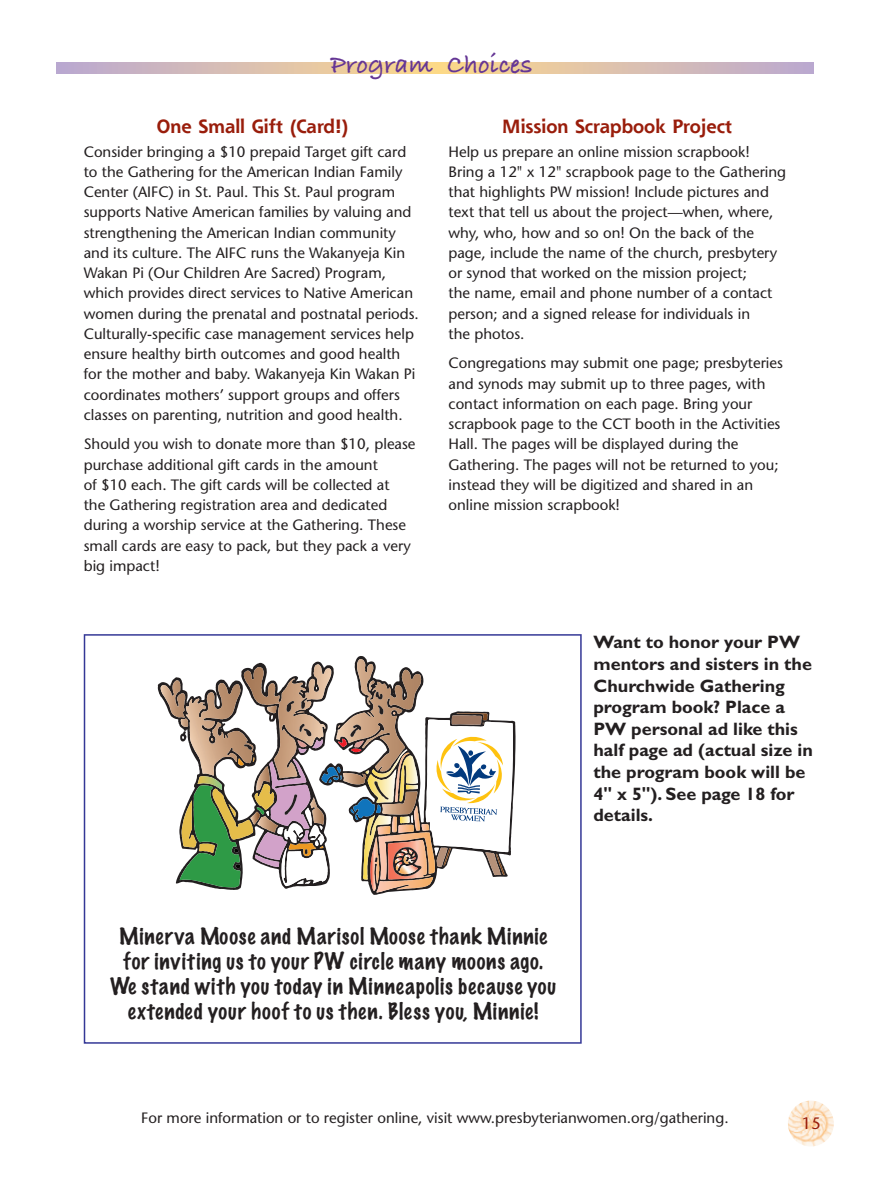
<style>
.page{position:relative;width:870px;height:1180px;background:#fff}
.page>*{position:absolute;margin:0;border:0;box-sizing:border-box;transform-origin:0 0}
.t1{font:27px "Bradley Hand ITCTT Bold";color:#653695}
.t2{font:100 21px/25.2px "Marker Felt";letter-spacing:.04em;color:#231f20;text-align:center}
.t3{font:700 18.75px "Shannon";color:#991d0b}
.t4{font:700 18px/21.6px "Gill Sans";color:#231f20}
.t5{font:16.5px "Stone Sans";color:#991d0b}
.t6{font:15px/20.2px "Stone Sans";color:#231f20}
</style>
<div class="page">
<svg style="left:57px;top:63px;width:756px;height:11px;background:#dbc0ae"></svg>
<img style="left:787px;top:1100px;width:46px;height:46px;border-radius:23px">
<svg style="left:84px;top:634px;width:497px;height:410px"></svg>
<div style="left:115px;top:647px;width:440px;height:266px;background:#fff"></div>
<img style="left:357px;top:659px;width:17px;height:3px">
<svg style="left:158px;top:662px;width:355px;height:231px"></svg>
<h1 class="t1" style="left:330px;top:44px;width:204px">Program Choices</h1>
<p class="t3" style="left:157px;top:120px;width:193px">One Small Gift (Card!)</p>
<p class="t6" style="left:84px;top:143px;width:336px">Consider bringing a $10 prepaid Target gift card to the Gathering for the American Indian Family Center (AIFC) in St. Paul. This St. Paul program supports Native American families by valuing and strengthening the American Indian community and its culture. The AIFC runs the Wakanyeja Kin Wakan Pi (Our Children Are Sacred) Program, which provides direct services to Native American women during the prenatal and postnatal periods.<br>Culturally-specific case management services help ensure healthy birth outcomes and good health for the mother and baby. Wakanyeja Kin Wakan Pi coordinates mothers’ support groups and offers classes on parenting, nutrition and good health.</p>
<p class="t6" style="left:84px;top:436px;width:333px">Should you wish to donate more than $10, please purchase additional gift cards in the amount<br>of $10 each. The gift cards will be collected at<br>the Gathering registration area and dedicated during a worship service at the Gathering. These small cards are easy to pack, but they pack a very big impact!</p>
<p class="t3" style="left:502px;top:120px;width:232px">Mission Scrapbook Project</p>
<p class="t6" style="left:448px;top:143px;width:339px">Help us prepare an online mission scrapbook!<br>Bring a 12" x 12" scrapbook page to the Gathering that highlights PW mission! Include pictures and text that tell us about the project—when, where, why, who, how and so on! On the back of the page, include the name of the church, presbytery or synod that worked on the mission project;<br>the name, email and phone number of a contact person; and a signed release for individuals in<br>the photos.</p>
<p class="t6" style="left:448px;top:355px;width:336px">Congregations may submit one page; presbyteries and synods may submit up to three pages, with contact information on each page. Bring your scrapbook page to the CCT booth in the Activities Hall. The pages will be displayed during the Gathering. The pages will not be returned to you; instead they will be digitized and shared in an online mission scrapbook!</p>
<p class="t4" style="left:593px;top:631px;width:221px">Want to honor your PW mentors and sisters in the<br>Churchwide Gathering program book? Place a<br>PW personal ad like this half page ad (actual size in the program book will be<br>4" x 5"). See page 18 for details.</p>
<h2 class="t2" style="left:110px;top:923px;width:447px">Minerva Moose and Marisol Moose thank Minnie for inviting us to your PW circle many moons ago.<br>We stand with you today in Minneapolis because you extended your hoof to us then. Bless you, Minnie!</h2>
<p class="t6" style="left:141px;top:1109px;width:588px">For more information or to register online, visit www.presbyterianwomen.org/gathering.</p>
<p class="t5" style="left:801px;top:1117px;width:20px">15</p>
</div>
